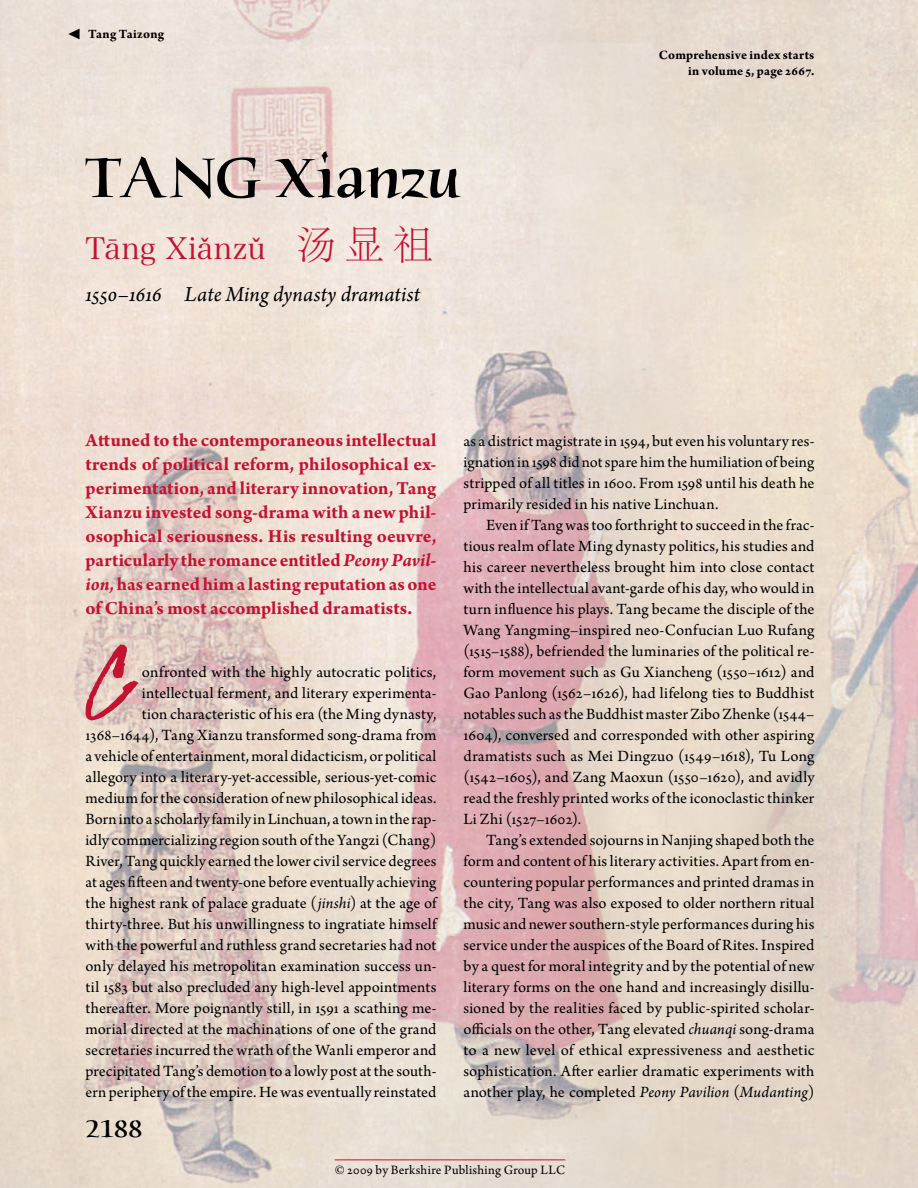
<style>
.page{position:relative;width:918px;height:1188px;background:#fff}
.page>*{position:absolute;margin:0;border:0;box-sizing:border-box;transform-origin:0 0}
.TextDrop{font:114.9px "Tiger Rag Plain";color:#c41230}
.HeadwordTitle{font:500 60px "Humana Serif ITC Std";color:#000}
.HeadwordTranslation{font:30px "Hira Min Pro N W3";letter-spacing:.01em;color:#c41230}
.t1{font:700 30px "Arno Pro";color:#000}
.Folio{font:500 25.5px "Humana Serif ITC Std";color:#000}
.HeadwordBiography{font:italic 22.5px "Arno Pro";letter-spacing:.005em;color:#000}
.Intro{font:700 19.5px/24px "Arno Pro";color:#c41230;text-align:justify}
.TextDrop-2{font:16.5px/21px "Arno Pro";letter-spacing:.01em;color:#000;text-align:right}
.Text{font:16.5px/21px "Arno Pro";letter-spacing:.01em;color:#000;text-align:justify}
.TextKeep{font:16.5px/21px "Arno Pro";letter-spacing:.01em;color:#000;text-align:justify}
.IndexReference{font:700 13.5px/16.5px "Arno Pro";letter-spacing:.015em;color:#000;text-align:right}
.PDFCopyright{font:13.5px "Arno Pro";letter-spacing:.02em;color:#000}
.s1{font-family:"Adobe Song Std";font-weight:300;font-size:40.5px}
.s2{font-style:italic}
</style>
<div class="page">
<img style="left:0;top:0;width:918px;height:1188px">
<hr style="left:335px;top:1160px;width:230px;height:1px;background:#c41230">
<p class="t1" style="left:68px;top:14px;width:15px">◀</p>
<p class="IndexReference" style="left:88px;top:26px;width:78px">Tang Taizong</p>
<p class="HeadwordTitle" style="left:86px;top:143px;width:376px">TANG Xianzu</p>
<p class="HeadwordTranslation" style="left:86px;top:223px;width:349px">Tāng Xiǎnzǔ <span class="s1">汤显祖</span></p>
<p class="HeadwordBiography" style="left:86px;top:281px;width:336px">1550–1616 Late Ming dynasty dramatist</p>
<p class="IndexReference" style="left:659px;top:47px;width:157px">Comprehensive index starts in volume 5, page 2667.</p>
<p class="Intro" style="left:86px;top:429px;width:353px">Attuned to the contemporaneous intellectual trends of political reform, philosophical ex&shy;perimentation, and literary innovation, Tang Xianzu invested song-drama with a new phil&shy;osophical seriousness. His resulting oeuvre, particularly the romance entitled <span class="s2">Peony Pavil&shy;ion,</span> has earned him a lasting reputation as one of China’s most accomplished dramatists.</p>
<p class="TextDrop" style="left:87px;top:612px;width:51px">C</p>
<p class="TextDrop-2" style="left:86px;top:662px;width:353px">onfronted with the highly autocratic politics, intellectual ferment, and literary experimenta-<br>tion characteristic of his era (the Ming dynasty, 1368–1644), Tang Xianzu transformed song-drama from a vehicle of entertainment, moral didacticism, or political allegory into a literary-yet-accessible, serious-yet-comic medium for the consideration of new philosophical ideas.<br>Born into a scholarly family in Linchuan, a town in the rap&shy;idly commercializing region south of the Yangzi (Chang)<br>River, Tang quickly earned the lower civil service degrees at ages fifteen and twenty-one before eventually achieving the highest rank of palace graduate (<span class="s2">jinshi</span>) at the age of thirty-three. But his unwillingness to ingratiate himself with the powerful and ruthless grand secretaries had not only delayed his metropolitan examination success un&shy;til 1583 but also precluded any high--level appointments thereafter. More poignantly still, in 1591 a scathing me&shy;morial directed at the machinations of one of the grand secretaries incurred the wrath of the Wanli emperor and precipitated Tang’s demotion to a lowly post at the south&shy;ern periphery of the empire. He was eventually reinstated</p>
<p class="Folio" style="left:86px;top:1114px;width:59px">2188</p>
<p class="TextDrop-2" style="left:464px;top:431px;width:352px;text-align:justify">as a district magistrate in 1594, but even his voluntary res&shy;ignation in 1598 did not spare him the humiliation of being stripped of all titles in 1600. From 1598 until his death he primarily resided in his native Linchuan.</p>
<p class="Text" style="left:464px;top:515px;width:353px;text-indent:22px">Even if Tang was too forthright to succeed in the frac&shy;tious realm of late Ming dynasty politics, his studies and his career nevertheless brought him into close contact with the intellectual avant-garde of his day, who would in turn influence his plays. Tang became the disciple of the Wang Yangming–-inspired neo--Confucian Luo Rufang (1515–1588), befriended the luminaries of the political re&shy;form movement such as Gu Xiancheng (1550–1612) and Gao Panlong (1562–1626), had lifelong ties to Buddhist notables such as the Buddhist master Zibo Zhenke (1544– 1604), conversed and corresponded with other aspiring dramatists such as Mei Dingzuo (1549–1618), Tu Long (1542–1605), and Zang Maoxun (1550–1620), and avidly read the freshly printed works of the iconoclastic thinker Li Zhi (1527–1602).</p>
<p class="TextKeep" style="left:464px;top:830px;width:353px;text-indent:22px">Tang’s extended sojourns in Nanjing shaped both the form and content of his literary activities. Apart from en&shy;countering popular performances and printed dramas in the city, Tang was also exposed to older northern ritual music and newer southern-style performances during his</p>
<p class="TextKeep" style="left:464px;top:914px;width:353px;text-align:left;text-indent:167px">-<br>service under the auspices of the Board of Rites. Inspired by a quest for moral integrity and by the potential of new literary forms on the one hand and increasingly disillu&shy;sioned by the realities faced by public--spirited scholar&shy;officials on the other, Tang elevated <span class="s2">chuanqi</span> song-drama to a new level of ethical expressiveness and aesthetic sophistication. After earlier dramatic experiments with another play, he completed <span class="s2">Peony Pavilion</span> (<span class="s2">Mudanting</span>)</p>
<p class="PDFCopyright" style="left:335px;top:1162px;width:232px">© 2009 by Berkshire Publishing Group LLC</p>
</div>
